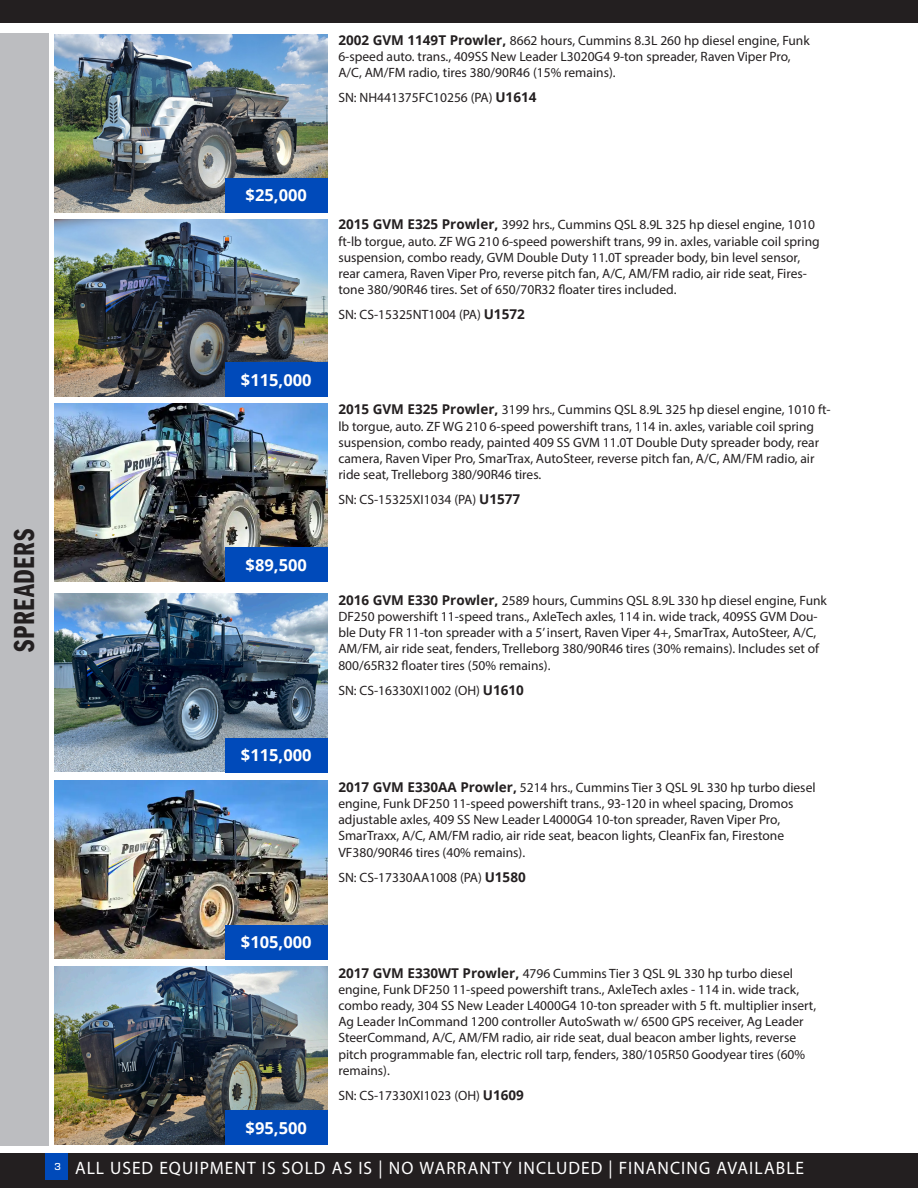
<style>
.page{position:relative;width:918px;height:1188px;background:#fff}
.page>*{position:absolute;margin:0;border:0;box-sizing:border-box;transform-origin:0 0}
.t1{font:30px "Franklin Gothic URW Com Dem";letter-spacing:.02em;color:#231f20}
.t2{font:18px "Myriad Pro";letter-spacing:.055em;color:#fff}
.t3{font:700 16.5px "Open Sans";color:#fff}
.Text{font:13.5px/16.2px "Myriad Pro";color:#231f20}
.s1{font-family:"Open Sans";font-weight:700}
.s2{font-family:"Eurostile";font-weight:500;font-size:10.5px}
</style>
<div class="page">
<div style="left:0;top:0;width:918px;height:22px;background:#231f20"></div>
<div style="left:0;top:1154px;width:918px;height:34px;background:#231f20"></div>
<div style="left:45px;top:1154px;width:22px;height:26px;background:#004aba"></div>
<div style="left:0;top:33px;width:49px;height:1113px;background:#bcbdc0"></div>
<img style="left:54px;top:594px;width:274px;height:178px">
<div style="left:225px;top:738px;width:103px;height:34px;background:#004aba"></div>
<img style="left:54px;top:781px;width:274px;height:178px">
<div style="left:225px;top:925px;width:103px;height:34px;background:#004aba"></div>
<img style="left:54px;top:967px;width:274px;height:178px">
<div style="left:225px;top:1110px;width:103px;height:35px;background:#004aba"></div>
<img style="left:54px;top:404px;width:274px;height:177px">
<div style="left:225px;top:547px;width:103px;height:35px;background:#004aba"></div>
<img style="left:54px;top:219px;width:274px;height:178px">
<div style="left:225px;top:362px;width:103px;height:35px;background:#004aba"></div>
<img style="left:54px;top:35px;width:274px;height:177px">
<div style="left:225px;top:178px;width:103px;height:34px;background:#004aba"></div>
<p class="Text" style="left:338px;top:32px;width:473px"><span class="s1">2002 GVM 1149T Prowler,</span> 8662 hours, Cummins 8.3L 260 hp diesel engine, Funk<br>6-speed auto. trans., 409SS New Leader L3020G4 9-ton spreader, Raven Viper Pro,<br>A/C, AM/FM radio, tires 380/90R46 (15% remains).</p>
<p class="Text" style="left:338px;top:90px;width:200px">SN: NH441375FC10256 (PA) <span class="s1">U1614</span></p>
<p class="t3" style="left:246px;top:184px;width:63px">$25,000</p>
<p class="Text" style="left:338px;top:216px;width:483px"><span class="s1">2015 GVM E325 Prowler,</span> 3992 hrs., Cummins QSL 8.9L 325 hp diesel engine, 1010 ft-lb torgue, auto. ZF WG 210 6-speed powershift trans, 99 in. axles, variable coil spring suspension, combo ready, GVM Double Duty 11.0T spreader body, bin level sensor, rear camera, Raven Viper Pro, reverse pitch fan, A/C, AM/FM radio, air ride seat, Fires&shy;tone 380/90R46 tires. Set of 650/70R32 floater tires included.</p>
<p class="Text" style="left:338px;top:306px;width:188px">SN: CS-15325NT1004 (PA) <span class="s1">U1572</span></p>
<p class="t1" style="left:7px;top:652px;width:125px;rotate:-90deg">SPREADERS</p>
<p class="t3" style="left:241px;top:368px;width:72px">$115,000</p>
<p class="t3" style="left:246px;top:553px;width:63px">$89,500</p>
<p class="Text" style="left:338px;top:402px;width:494px"><span class="s1">2015 GVM E325 Prowler,</span> 3199 hrs., Cummins QSL 8.9L 325 hp diesel engine, 1010 ft&shy;lb torgue, auto. ZF WG 210 6-speed powershift trans, 114 in. axles, variable coil spring suspension, combo ready, painted 409 SS GVM 11.0T Double Duty spreader body, rear camera, Raven Viper Pro, SmarTrax, AutoSteer, reverse pitch fan, A/C, AM/FM radio, air ride seat, Trelleborg 380/90R46 tires.</p>
<p class="Text" style="left:338px;top:492px;width:183px">SN: CS-15325XI1034 (PA) <span class="s1">U1577</span></p>
<p class="Text" style="left:338px;top:592px;width:490px"><span class="s1">2016 GVM E330 Prowler,</span> 2589 hours, Cummins QSL 8.9L 330 hp diesel engine, Funk DF250 powershift 11-speed trans., AxleTech axles, 114 in. wide track, 409SS GVM Dou&shy;ble Duty FR 11-ton spreader with a 5’ insert, Raven Viper 4+, SmarTrax, AutoSteer, A/C, AM/FM, air ride seat, fenders, Trelleborg 380/90R46 tires (30% remains). Includes set of 800/65R32 floater tires (50% remains).</p>
<p class="Text" style="left:338px;top:682px;width:187px">SN: CS-16330XI1002 (OH) <span class="s1">U1610</span></p>
<p class="t3" style="left:241px;top:744px;width:72px">$115,000</p>
<p class="t3" style="left:241px;top:931px;width:72px">$105,000</p>
<p class="t3" style="left:246px;top:1116px;width:63px">$95,500</p>
<p class="Text" style="left:338px;top:779px;width:479px"><span class="s1">2017 GVM E330AA Prowler,</span> 5214 hrs., Cummins Tier 3 QSL 9L 330 hp turbo diesel engine, Funk DF250 11-speed powershift trans., 93-120 in wheel spacing, Dromos adjustable axles, 409 SS New Leader L4000G4 10-ton spreader, Raven Viper Pro, SmarTraxx, A/C, AM/FM radio, air ride seat, beacon lights, CleanFix fan, Firestone VF380/90R46 tires (40% remains).</p>
<p class="Text" style="left:338px;top:869px;width:189px">SN: CS-17330AA1008 (PA) <span class="s1">U1580</span></p>
<p class="Text" style="left:338px;top:965px;width:479px"><span class="s1">2017 GVM E330WT Prowler,</span> 4796 Cummins Tier 3 QSL 9L 330 hp turbo diesel engine, Funk DF250 11-speed powershift trans., AxleTech axles - 114 in. wide track, combo ready, 304 SS New Leader L4000G4 10-ton spreader with 5 ft. multiplier insert, Ag Leader InCommand 1200 controller AutoSwath w/ 6500 GPS receiver, Ag Leader SteerCommand, A/C, AM/FM radio, air ride seat, dual beacon amber lights, reverse pitch programmable fan, electric roll tarp, fenders, 380/105R50 Goodyear tires (60% remains).</p>
<p class="Text" style="left:338px;top:1087px;width:187px">SN: CS-17330XI1023 (OH) <span class="s1">U1609</span></p>
<h2 class="t2" style="left:54px;top:1153px;width:751px"><span class="s2">3</span> ALL USED EQUIPMENT IS SOLD AS IS | NO WARRANTY INCLUDED | FINANCING AVAILABLE</h2>
<h2 class="t2" style="left:75px;top:1153px;width:299px">ALL USED EQUIPMENT IS SOLD AS IS</h2>
<h2 class="t2" style="left:378px;top:1157px;width:427px">| NO WARRANTY INCLUDED | FINANCING AVAILABLE</h2>
</div>
